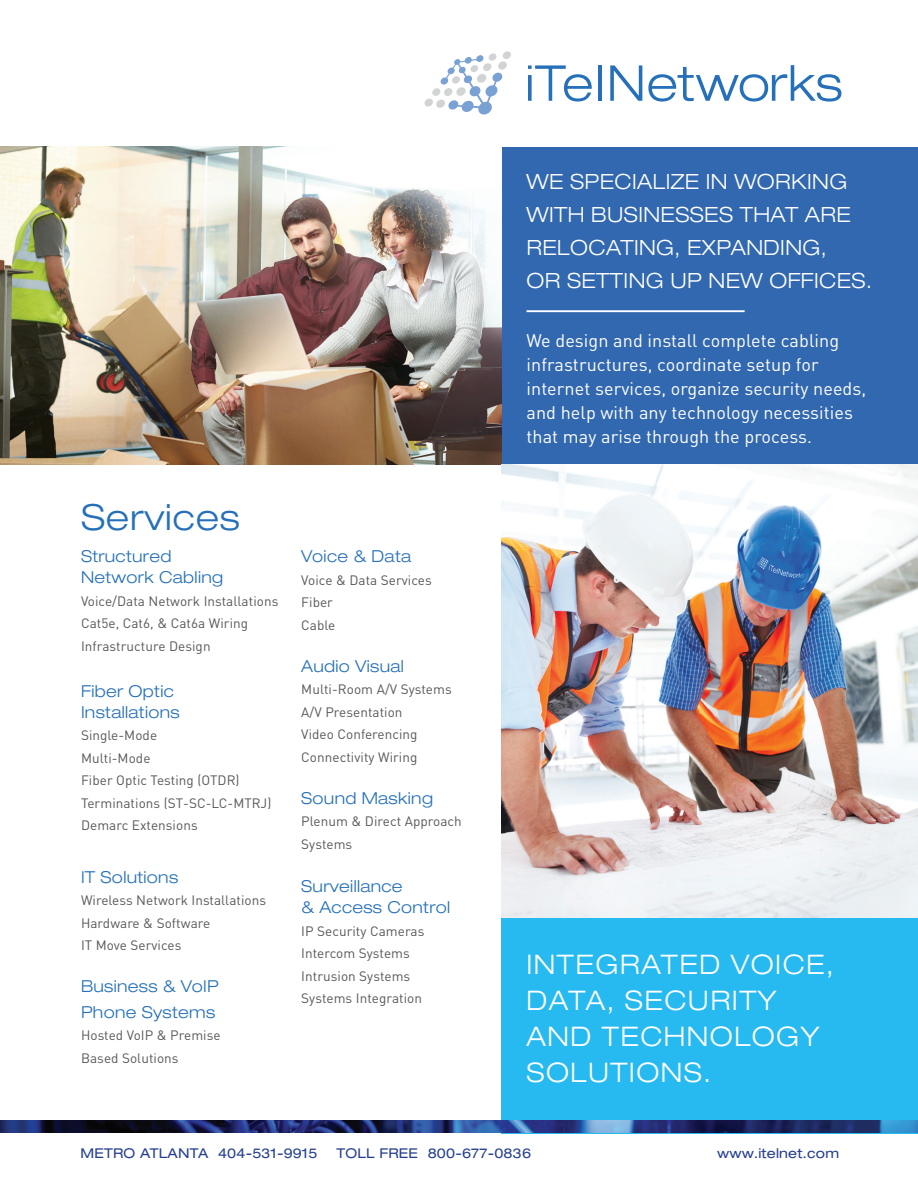
<style>
.page{position:relative;width:918px;height:1188px;background:#fff}
.page>*{position:absolute;margin:0;border:0;box-sizing:border-box;transform-origin:0 0}
.t1{font:300 expanded 36px "Helvetica Neue LT Std";letter-spacing:.025em;color:#2570b8}
.t2{font:300 expanded 27px/36px "Helvetica Neue LT Std";letter-spacing:.055em;color:#fff}
.t3{font:300 expanded 21px/33px "Helvetica Neue";letter-spacing:.02em;color:#fff}
.t4{font:18px/24px "DIN";letter-spacing:.005em;color:#fff}
.t5{font:300 expanded 16.5px/21px "Helvetica Neue";letter-spacing:.02em;color:#2570b8}
.t6{font:13.5px/22.5px "DIN";letter-spacing:.005em;color:#57585a}
.t7{font:expanded 13.5px "Helvetica Neue";letter-spacing:.015em;color:#253f8e}
</style>
<div class="page">
<div style="left:501px;top:147px;width:417px;height:317px;background:#3268af"></div>
<div style="left:501px;top:918px;width:417px;height:216px;background:#27baf1"></div>
<svg style="left:528px;top:65px;width:64px;height:37px"></svg>
<hr style="left:598px;top:65px;width:4px;height:36px;background:#2570b8">
<svg style="left:610px;top:65px;width:32px;height:36px"></svg>
<svg style="left:648px;top:65px;width:193px;height:37px"></svg>
<div style="left:498px;top:61px;width:9px;height:9px;background:#d2d4d3;border-radius:4px"></div>
<div style="left:502px;top:51px;width:9px;height:8px;background:#d2d4d3;border-radius:4px"></div>
<svg style="left:424px;top:55px;width:79px;height:60px"></svg>
<hr style="left:526px;top:310px;width:219px;height:2px;background:#fff">
<img style="left:0;top:147px;width:501px;height:317px">
<img style="left:501px;top:464px;width:417px;height:454px">
<img style="left:0;top:1120px;width:918px;height:13px">
<h3 class="t3" style="left:526px;top:165px;width:347px">WE SPECIALIZE IN WORKING<br>WITH BUSINESSES THAT ARE<br>RELOCATING, EXPANDING,<br>OR SETTING UP NEW OFFICES.</h3>
<h1 class="t1" style="left:81px;top:495px;width:160px">Services</h1>
<p class="t5" style="left:81px;top:546px;width:144px">Structured<br>Network Cabling</p>
<p class="t6" style="left:81px;top:589px;width:199px">Voice/Data Network Installations<br>Cat5e, Cat6, &amp; Cat6a Wiring<br>Infrastructure Design</p>
<p class="t5" style="left:81px;top:680px;width:100px">Fiber Optic<br>Installations</p>
<p class="t6" style="left:81px;top:724px;width:192px">Single-Mode<br>Multi-Mode<br>Fiber Optic Testing (OTDR)<br>Terminations (ST-SC-LC-MTRJ)<br>Demarc Extensions</p>
<p class="t5" style="left:81px;top:866px;width:99px">IT Solutions</p>
<p class="t6" style="left:81px;top:889px;width:187px">Wireless Network Installations<br>Hardware &amp; Software<br>IT Move Services</p>
<p class="t5" style="left:81px;top:974px;width:139px;line-height:25px">Business &amp; VoIP<br>Phone Systems</p>
<p class="t6" style="left:81px;top:1024px;width:141px">Hosted VoIP &amp; Premise<br>Based Solutions</p>
<p class="t5" style="left:301px;top:546px;width:111px">Voice &amp; Data</p>
<p class="t6" style="left:301px;top:568px;width:132px">Voice &amp; Data Services<br>Fiber<br>Cable</p>
<p class="t5" style="left:301px;top:655px;width:104px">Audio Visual</p>
<p class="t6" style="left:301px;top:678px;width:152px">Multi-Room A/V Systems<br>A/V Presentation<br>Video Conferencing<br>Connectivity Wiring</p>
<p class="t5" style="left:301px;top:787px;width:133px">Sound Masking</p>
<p class="t6" style="left:301px;top:810px;width:162px">Plenum &amp; Direct Approach<br>Systems</p>
<p class="t5" style="left:301px;top:876px;width:150px">Surveillance<br>&amp; Access Control</p>
<p class="t6" style="left:301px;top:919px;width:125px">IP Security Cameras<br>Intercom Systems<br>Intrusion Systems<br>Systems Integration</p>
<h3 class="t4" style="left:526px;top:328px;width:341px">We design and install complete cabling infrastructures, coordinate setup for internet services, organize security needs, and help with any technology necessities that may arise through the process.</h3>
<h2 class="t2" style="left:526px;top:946px;width:309px">INTEGRATED VOICE,<br>DATA, SECURITY<br>AND TECHNOLOGY<br>SOLUTIONS.</h2>
<p class="t7" style="left:81px;top:1145px;width:238px">METRO ATLANTA 404-531-9915</p>
<p class="t7" style="left:336px;top:1145px;width:196px">TOLL FREE 800-677-0836</p>
<p class="t7" style="left:717px;top:1145px;width:124px">www.itelnet.com</p>
</div>
